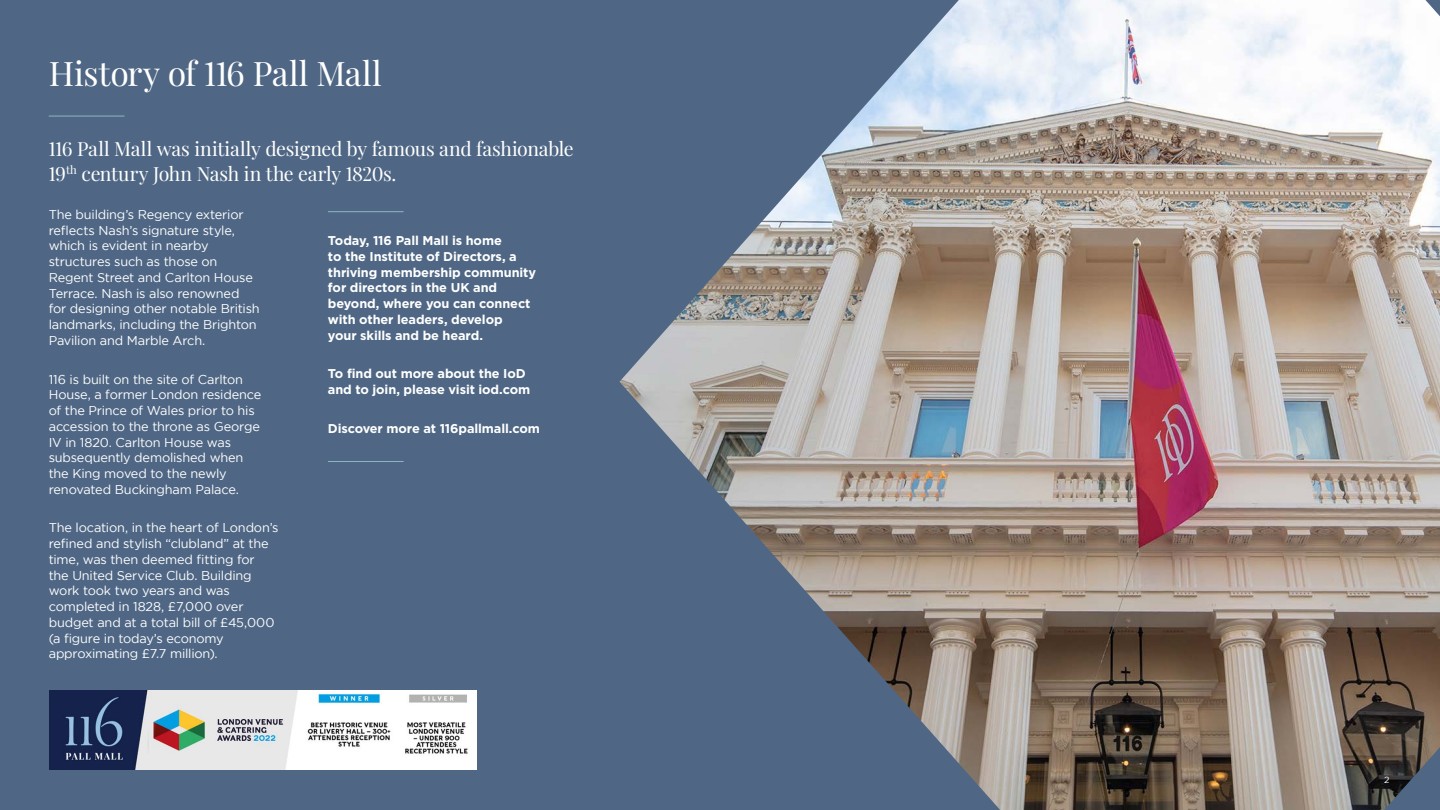
<style>
.page{position:relative;width:1440px;height:810px;background:#4f6784}
.page>*{position:absolute;margin:0;border:0;box-sizing:border-box;transform-origin:0 0}
.t1{font:33.75px "Playfair Display";letter-spacing:-.01em;color:#fff}
.t2{font:19.5px/24.8px "Playfair Display";letter-spacing:-.015em;color:#fff}
.t3{font:12.75px/15.8px "Gotham";letter-spacing:-.015em;color:#fff}
.t4{font:700 12.75px/15.8px "Gotham";letter-spacing:-.01em;color:#fff}
.t5{font:9px "Gotham";color:#fff}
</style>
<div class="page">
<img style="left:620px;top:0;width:820px;height:810px">
<hr style="left:49px;top:116px;width:75px;height:1px;background:#8ab8c1">
<hr style="left:328px;top:461px;width:76px;height:1px;background:#8ab8c1">
<hr style="left:328px;top:211px;width:76px;height:1px;background:#8ab8c1">
<img style="left:49px;top:691px;width:427px;height:79px">
<h1 class="t1" style="left:49px;top:47px;width:335px">History of 116 Pall Mall</h1>
<h2 class="t2" style="left:49px;top:135px;width:526px">116 Pall Mall was initially designed by famous and fashionable<br>19<sup>th</sup> century John Nash in the early 1820s.</h2>
<p class="t3" style="left:49px;top:206px;width:213px">The building’s Regency exterior reflects Nash’s signature style, which is evident in nearby structures such as those on<br>Regent Street and Carlton House<br>Terrace. Nash is also renowned for designing other notable British landmarks, including the Brighton<br>Pavilion and Marble Arch.</p>
<p class="t3" style="left:49px;top:371px;width:214px">116 is built on the site of Carlton<br>House, a former London residence of the Prince of Wales prior to his accession to the throne as George<br>IV in 1820. Carlton House was subsequently demolished when the King moved to the newly renovated Buckingham Palace.</p>
<p class="t3" style="left:49px;top:520px;width:231px">The location, in the heart of London’s refined and stylish “clubland” at the time, was then deemed fitting for<br>the United Service Club. Building work took two years and was completed in 1828, £7,000 over budget and at a total bill of £45,000 (a figure in today’s economy approximating £7.7 million).</p>
<p class="t4" style="left:328px;top:232px;width:210px">Today, 116 Pall Mall is home<br>to the Institute of Directors, a thriving membership community for directors in the UK and beyond, where you can connect with other leaders, develop<br>your skills and be heard.</p>
<p class="t4" style="left:328px;top:366px;width:204px">To find out more about the IoD and to join, please visit iod.com</p>
<p class="t4" style="left:328px;top:420px;width:213px">Discover more at 116pallmall.com</p>
<p class="t5" style="left:1384px;top:775px;width:7px">2</p>
</div>
